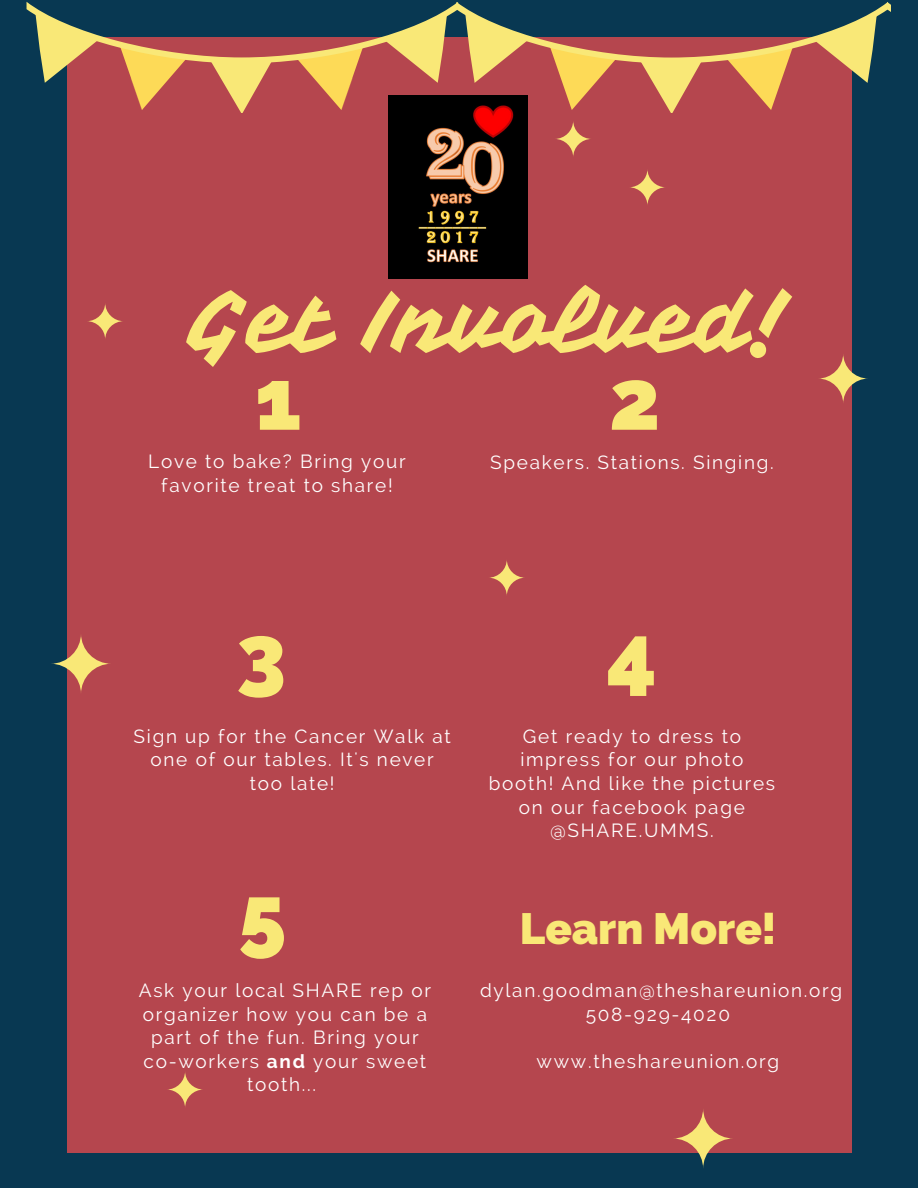
<style>
.page{position:relative;width:918px;height:1188px;background:#083852}
.page>*{position:absolute;margin:0;border:0;box-sizing:border-box;transform-origin:0 0}
.t1{font:87.15px "Vampiro One";color:#f9e877}
.t2{font:800 85.35px "Raleway";color:#f9e877}
.t3{font:800 43.65px "Raleway";color:#f9e877}
.t4{font:18.9px/23.7px "Raleway";letter-spacing:.09em;color:#fff;text-align:center}
.s1{font-weight:700}
</style>
<div class="page">
<div style="left:68px;top:37px;width:784px;height:1116px;background:#b5464e"></div>
<svg style="left:27px;top:2px;width:864px;height:110px"></svg>
<img style="left:388px;top:96px;width:140px;height:183px">
<svg style="left:818px;top:353px;width:50px;height:51px"></svg>
<svg style="left:51px;top:633px;width:60px;height:61px"></svg>
<svg style="left:87px;top:303px;width:37px;height:37px"></svg>
<svg style="left:629px;top:169px;width:37px;height:37px"></svg>
<svg style="left:673px;top:1108px;width:60px;height:61px"></svg>
<svg style="left:555px;top:120px;width:37px;height:37px"></svg>
<svg style="left:167px;top:1071px;width:37px;height:37px"></svg>
<svg style="left:488px;top:559px;width:37px;height:37px"></svg>
<h1 class="t1" style="left:190px;top:267px;width:603px">Get Involved!</h1>
<h2 class="t2" style="left:255px;top:350px;width:48px">1</h2>
<h2 class="t2" style="left:609px;top:350px;width:53px">2</h2>
<p class="t4" style="left:148px;top:450px;width:259px">Love to bake? Bring your favorite treat to share!</p>
<p class="t4" style="left:490px;top:451px;width:285px">Speakers. Stations. Singing.</p>
<h2 class="t2" style="left:237px;top:605px;width:51px">3</h2>
<h2 class="t2" style="left:606px;top:605px;width:51px">4</h2>
<p class="t4" style="left:134px;top:724px;width:319px">Sign up for the Cancer Walk at one of our tables. It's never too late!</p>
<p class="t4" style="left:489px;top:724px;width:288px">Get ready to dress to impress for our photo booth! And like the pictures on our facebook page @SHARE.UMMS.</p>
<h2 class="t2" style="left:239px;top:866px;width:49px">5</h2>
<h3 class="t3" style="left:520px;top:903px;width:258px">Learn More!</h3>
<p class="t4" style="left:139px;top:978px;width:294px">Ask your local SHARE rep or organizer how you can be a part of the fun. Bring your co-workers <span class="s1">and</span> your sweet tooth...</p>
<p class="t4" style="left:480px;top:978px;width:364px">dylan.goodman@theshareunion.org<br>508-929-4020</p>
<p class="t4" style="left:537px;top:1049px;width:244px">www.theshareunion.org</p>
</div>
